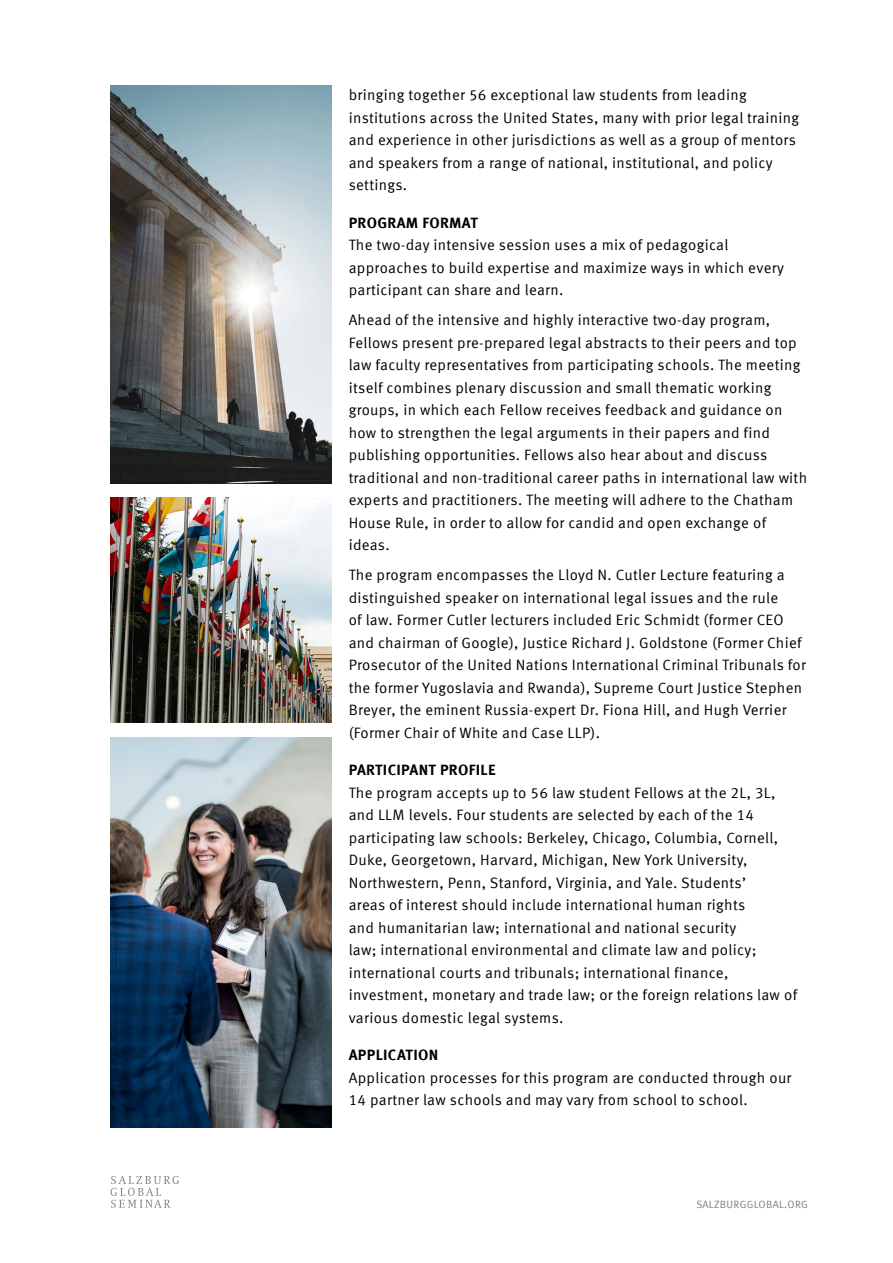
<style>
.page{position:relative;width:893px;height:1263px;background:#fff}
.page>*{position:absolute;margin:0;border:0;box-sizing:border-box;transform-origin:0 0}
.t1{font:15px/22.5px "Meta Offc Norm";letter-spacing:.02em;color:#000}
.t2{font:700 15px "Meta Offc";letter-spacing:.02em;color:#000}
.t3{font:10.5px "Meta Offc Norm";letter-spacing:.03em;color:#837c78}
</style>
<div class="page">
<svg style="left:111px;top:1176px;width:68px;height:32px"></svg>
<img style="left:111px;top:86px;width:221px;height:397px">
<img style="left:111px;top:738px;width:221px;height:389px">
<img style="left:111px;top:498px;width:221px;height:225px">
<p class="t1" style="left:349px;top:84px;width:452px">bringing together 56 exceptional law students from leading institutions across the United States, many with prior legal training and experience in other jurisdictions as well as a group of mentors and speakers from a range of national, institutional, and policy settings.</p>
<p class="t2" style="left:349px;top:213px;width:131px">PROGRAM FORMAT</p>
<p class="t1" style="left:349px;top:234px;width:437px">The two-day intensive session uses a mix of pedagogical approaches to build expertise and maximize ways in which every participant can share and learn.</p>
<p class="t1" style="left:349px;top:309px;width:460px">Ahead of the intensive and highly interactive two-day program, Fellows present pre-prepared legal abstracts to their peers and top law faculty representatives from participating schools. The meeting itself combines plenary discussion and small thematic working groups, in which each Fellow receives feedback and guidance on how to strengthen the legal arguments in their papers and find publishing opportunities. Fellows also hear about and discuss traditional and non-traditional career paths in international law with experts and practitioners. The meeting will adhere to the Chatham House Rule, in order to allow for candid and open exchange of ideas.</p>
<p class="t1" style="left:349px;top:564px;width:459px">The program encompasses the Lloyd N. Cutler Lecture featuring a distinguished speaker on international legal issues and the rule<br>of law. Former Cutler lecturers included Eric Schmidt (former CEO and chairman of Google), Justice Richard J. Goldstone (Former Chief Prosecutor of the United Nations International Criminal Tribunals for the former Yugoslavia and Rwanda), Supreme Court Justice Stephen Breyer, the eminent Russia-expert Dr. Fiona Hill, and Hugh Verrier (Former Chair of White and Case LLP).</p>
<p class="t2" style="left:349px;top:761px;width:148px">PARTICIPANT PROFILE</p>
<p class="t1" style="left:349px;top:781px;width:450px">The program accepts up to 56 law student Fellows at the 2L, 3L, and LLM levels. Four students are selected by each of the 14 participating law schools: Berkeley, Chicago, Columbia, Cornell, Duke, Georgetown, Harvard, Michigan, New York University, Northwestern, Penn, Stanford, Virginia, and Yale. Students’<br>areas of interest should include international human rights<br>and humanitarian law; international and national security<br>law; international environmental and climate law and policy; international courts and tribunals; international finance, investment, monetary and trade law; or the foreign relations law of various domestic legal systems.</p>
<p class="t2" style="left:349px;top:1046px;width:91px">APPLICATION</p>
<p class="t1" style="left:349px;top:1066px;width:444px">Application processes for this program are conducted through our<br>14 partner law schools and may vary from school to school.</p>
<p class="t3" style="left:696px;top:1198px;width:113px">SALZBURGGLOBAL.ORG</p>
</div>
